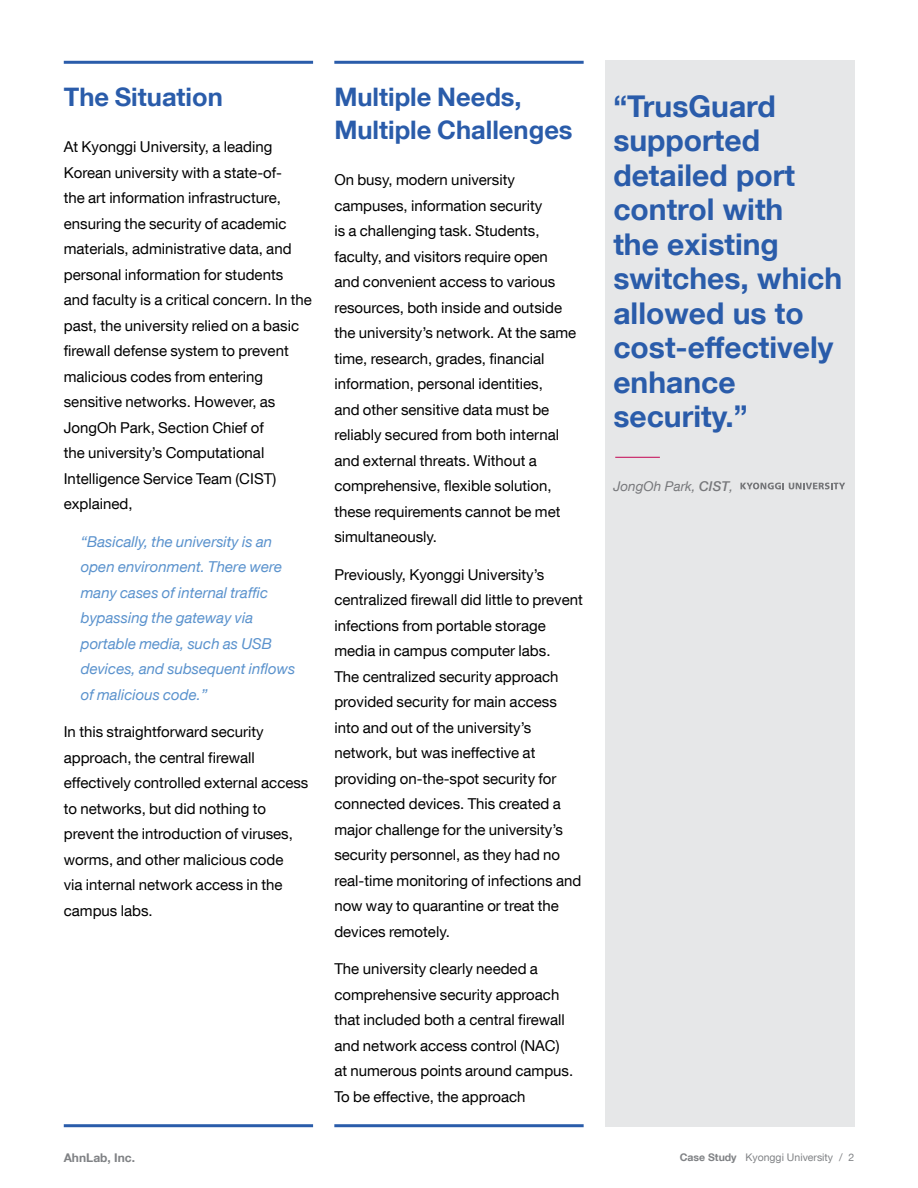
<style>
.page{position:relative;width:918px;height:1188px;background:#fff}
.page>*{position:absolute;margin:0;border:0;box-sizing:border-box;transform-origin:0 0}
.t1{font:700 30px/34.5px "Helvetica Neue LT Com";color:#2a5caa}
.t2{font:700 25.5px/33px "Helvetica Neue LT Com";color:#2a5caa}
.t3{font:15px/25.5px "Helvetica Neue LT Com";color:#000}
.t4{font:italic 15px/25.5px "Helvetica Neue LT Com";color:#5a92cd}
.t5{font:italic 13.5px "Helvetica Neue LT Com";color:#77787b}
.t6{font:700 12px "Helvetica Neue LT Com";color:#808285}
.t7{font:10.5px "Helvetica Neue LT Com";color:#808285}
.s1{font-weight:500}
.s2{font-weight:700}
</style>
<div class="page">
<div style="left:605px;top:61px;width:249px;height:1066px;background:#e6e7e8"></div>
<hr style="left:615px;top:457px;width:45px;height:1px;background:#c40452">
<hr style="left:64px;top:61px;width:249px;height:3px;background:#2a5caa">
<hr style="left:334px;top:61px;width:250px;height:3px;background:#2a5caa">
<svg style="left:740px;top:483px;width:105px;height:6px"></svg>
<hr style="left:64px;top:1124px;width:249px;height:3px;background:#2a5caa">
<hr style="left:334px;top:1124px;width:250px;height:3px;background:#2a5caa">
<h2 class="t2" style="left:64px;top:79px;width:161px">The Situation</h2>
<p class="t3" style="left:64px;top:134px;width:250px">At Kyonggi University, a leading Korean university with a state-of-<br>the art information infrastructure, ensuring the security of academic materials, administrative data, and personal information for students and faculty is a critical concern. In the past, the university relied on a basic firewall defense system to prevent malicious codes from entering sensitive networks. However, as JongOh Park, Section Chief of<br>the university’s Computational Intelligence Service Team (CIST) explained,</p>
<p class="t4" style="left:81px;top:528px;width:216px">“Basically, the university is an open environment. There were many cases of internal traffic bypassing the gateway via portable media, such as USB devices, and subsequent inflows of malicious code.”</p>
<p class="t3" style="left:64px;top:719px;width:246px">In this straightforward security approach, the central firewall effectively controlled external access to networks, but did nothing to prevent the introduction of viruses, worms, and other malicious code<br>via internal network access in the campus labs.</p>
<h2 class="t2" style="left:334px;top:79px;width:240px">Multiple Needs,<br>Multiple Challenges</h2>
<p class="t3" style="left:334px;top:167px;width:243px">On busy, modern university campuses, information security<br>is a challenging task. Students, faculty, and visitors require open and convenient access to various resources, both inside and outside the university’s network. At the same time, research, grades, financial information, personal identities,<br>and other sensitive data must be reliably secured from both internal and external threats. Without a comprehensive, flexible solution, these requirements cannot be met simultaneously.</p>
<p class="t3" style="left:334px;top:561px;width:250px">Previously, Kyonggi University’s centralized firewall did little to prevent infections from portable storage media in campus computer labs.<br>The centralized security approach provided security for main access into and out of the university’s network, but was ineffective at providing on-the-spot security for connected devices. This created a major challenge for the university’s security personnel, as they had no real-time monitoring of infections and now way to quarantine or treat the devices remotely.</p>
<p class="t3" style="left:334px;top:956px;width:240px">The university clearly needed a comprehensive security approach that included both a central firewall and network access control (NAC) at numerous points around campus.<br>To be effective, the approach</p>
<h1 class="t1" style="left:613px;top:88px;width:230px">“TrusGuard supported detailed port control with<br>the existing switches, which allowed us to cost-effectively enhance security.”</h1>
<p class="t5" style="left:613px;top:477px;width:121px">JongOh Park, <span class="s1">CIST</span>,</p>
<p class="t6" style="left:64px;top:1150px;width:73px">AhnLab, Inc.</p>
<p class="t7" style="left:680px;top:1151px;width:176px"><span class="s2">Case Study</span> Kyonggi University / 2</p>
</div>
